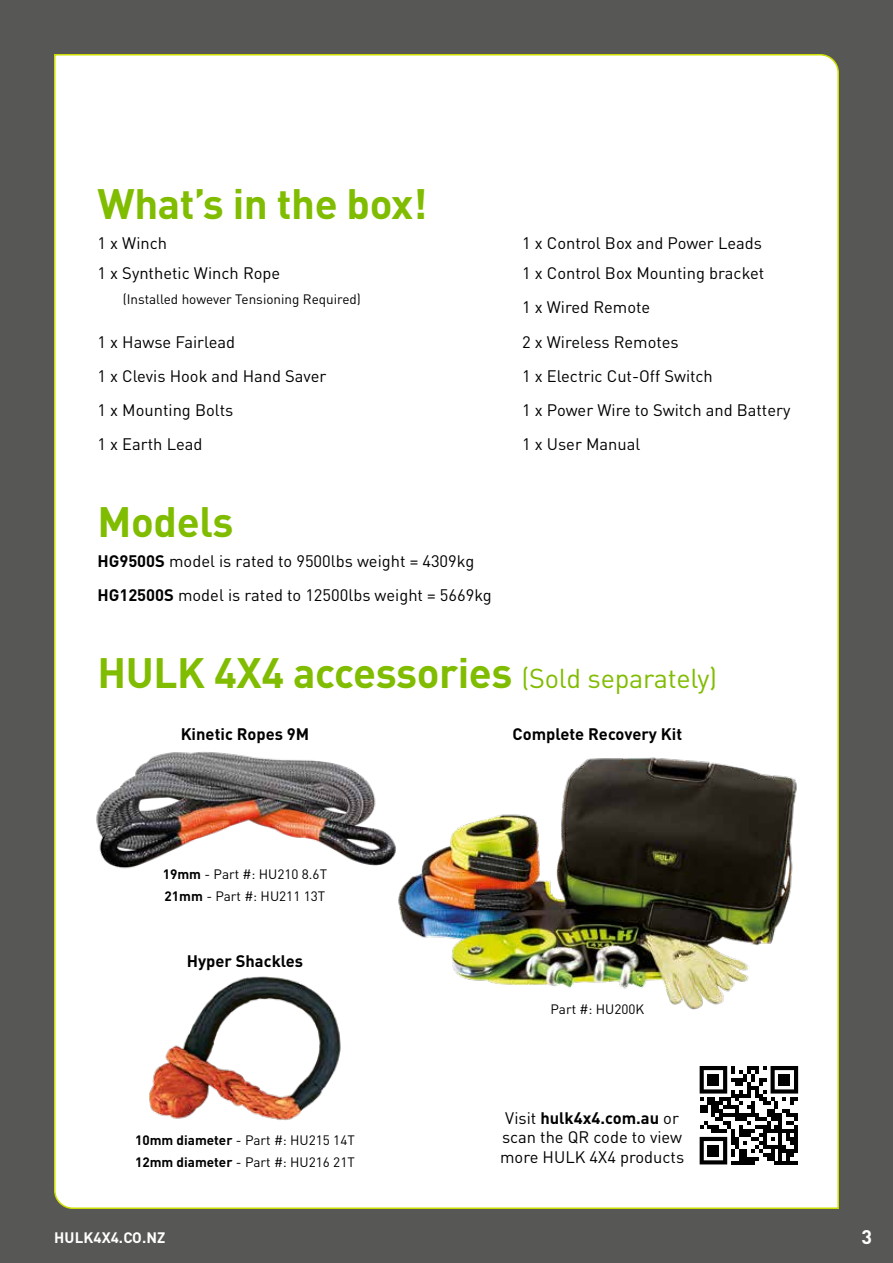
<style>
.page{position:relative;width:893px;height:1263px;background:#575756}
.page>*{position:absolute;margin:0;border:0;box-sizing:border-box;transform-origin:0 0}
.t1{font:700 42px "DIN Pro";letter-spacing:-.01em;color:#80bc00}
.t2{font:700 19.5px "DIN Pro";color:#fff}
.t3{font:16.5px/34.2px "DIN Pro";color:#000}
.t4{font:700 16.5px "DIN Pro";color:#000}
.t5{font:700 15px "DIN Pro";letter-spacing:.01em;color:#fff}
.t6{font:13.5px/22.2px "DIN Pro";color:#000}
.s1{font-weight:700}
.s2{font-weight:400;font-size:27px}
</style>
<div class="page">
<div style="left:54px;top:54px;width:785px;height:1155px;background:#fff"></div>
<div style="left:694px;top:1060px;width:105px;height:104px;background:#fff"></div>
<svg style="left:700px;top:1066px;width:98px;height:98px"></svg>
<div style="left:707px;top:1074px;width:12px;height:12px;background:#000"></div>
<div style="left:778px;top:1074px;width:12px;height:12px;background:#000"></div>
<div style="left:707px;top:1145px;width:12px;height:11px;background:#000"></div>
<img style="left:395px;top:754px;width:404px;height:257px">
<img style="left:148px;top:975px;width:194px;height:147px">
<img style="left:92px;top:749px;width:306px;height:129px">
<h1 class="t1" style="left:98px;top:175px;width:331px">What’s in the box!</h1>
<p class="t3" style="left:98px;top:225px;width:71px">1 x Winch</p>
<p class="t3" style="left:522px;top:225px;width:241px">1 x Control Box and Power Leads</p>
<p class="t3" style="left:98px;top:255px;width:184px">1 x Synthetic Winch Rope</p>
<p class="t3" style="left:522px;top:255px;width:244px">1 x Control Box Mounting bracket<br>1 x Wired Remote</p>
<p class="t3" style="left:98px;top:324px;width:139px">1 x Hawse Fairlead</p>
<p class="t3" style="left:522px;top:324px;width:158px">2 x Wireless Remotes</p>
<p class="t3" style="left:98px;top:358px;width:230px">1 x Clevis Hook and Hand Saver</p>
<p class="t3" style="left:522px;top:358px;width:192px">1 x Electric Cut-Off Switch</p>
<p class="t3" style="left:98px;top:392px;width:137px">1 x Mounting Bolts</p>
<p class="t3" style="left:522px;top:392px;width:270px">1 x Power Wire to Switch and Battery</p>
<p class="t3" style="left:98px;top:426px;width:106px">1 x Earth Lead</p>
<p class="t3" style="left:522px;top:426px;width:120px">1 x User Manual</p>
<p class="t6" style="left:123px;top:287px;width:240px">(Installed however Tensioning Required)</p>
<h1 class="t1" style="left:98px;top:493px;width:138px">Models</h1>
<p class="t3" style="left:98px;top:543px;width:396px"><span class="s1">HG9500S</span> model is rated to 9500lbs weight = 4309kg<br><span class="s1">HG12500S</span> model is rated to 12500lbs weight = 5669kg</p>
<h1 class="t1" style="left:98px;top:644px;width:621px">HULK 4X4 accessories <span class="s2">(Sold separately)</span></h1>
<p class="t4" style="left:181px;top:723px;width:130px">Kinetic Ropes 9M</p>
<p class="t4" style="left:513px;top:723px;width:171px">Complete Recovery Kit</p>
<p class="t6" style="left:163px;top:862px;width:166px"><span class="s1">19mm</span> - Part #: HU210 8.6T<br><span class="s1">21mm</span> - Part #: HU211 13T</p>
<p class="t4" style="left:187px;top:949px;width:118px">Hyper Shackles</p>
<p class="t6" style="left:135px;top:1128px;width:221px"><span class="s1">10mm diameter</span> - Part #: HU215 14T<br><span class="s1">12mm diameter</span> - Part #: HU216 21T</p>
<p class="t6" style="left:551px;top:998px;width:95px">Part #: HU200K</p>
<p class="t3" style="left:500px;top:1107px;width:186px;line-height:19.5px;text-align:center">Visit <span class="s1">hulk4x4.com.au</span> or scan the QR code to view more HULK 4X4 products</p>
<p class="t5" style="left:54px;top:1227px;width:113px">HULK4X4.CO.NZ</p>
<p class="t2" style="left:861px;top:1224px;width:12px">3</p>
</div>
